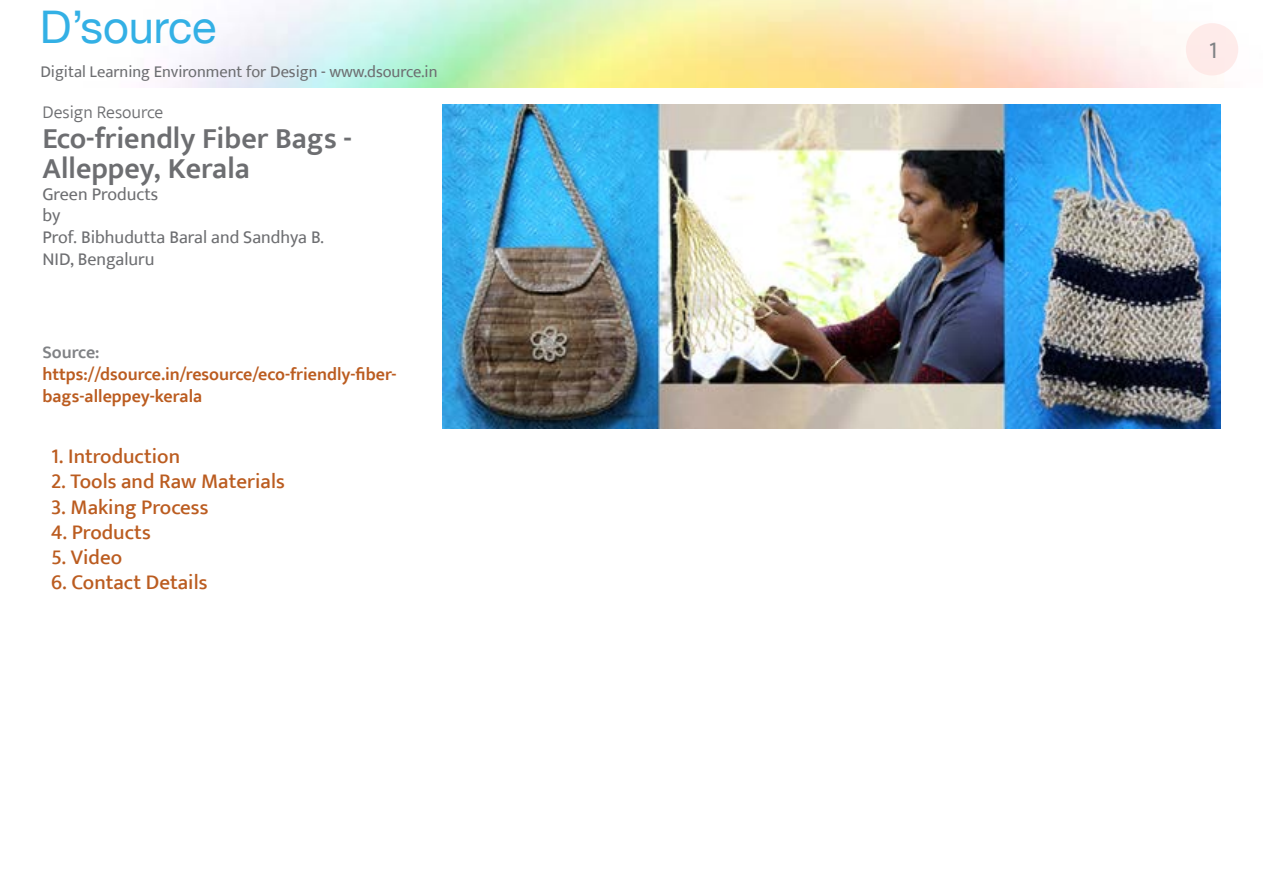
<style>
.page{position:relative;width:1263px;height:893px;background:#fff}
.page>*{position:absolute;margin:0;border:0;box-sizing:border-box;transform-origin:0 0}
.t1{font:45px "Helvetica Neue";color:#33b0e5}
.t2{font:600 30px/30px "Ek Mukta";color:#6d6e71}
.t3{font:24px "Ek Mukta";color:#808285}
.t4{font:500 21px "Ek Mukta";color:#bb5c20}
.t5{font:600 18px/21.6px "Ek Mukta";color:#bb5c20}
.t6{font:18px/21.6px "Ek Mukta";color:#6d6e71}
.t7{font:300 18px "Ek Mukta";color:#6d6e71}
.t8{font:600 18px "Ek Mukta";color:#808285}
.t9{font:16.5px "Ek Mukta";color:#6d6e71}
</style>
<div class="page">
<div style="left:1186px;top:23px;width:52px;height:52px;background:#feebea;border-radius:50%"></div>
<img style="left:442px;top:105px;width:778px;height:324px">
<h1 class="t1" style="left:40px;top:0;width:178px">D’source</h1>
<p class="t9" style="left:40px;top:62px;width:399px">Digital Learning Environment for Design - www.dsource.in</p>
<p class="t7" style="left:43px;top:101px;width:122px">Design Resource</p>
<h2 class="t2" style="left:43px;top:123px;width:311px">Eco-friendly Fiber Bags -<br>Alleppey, Kerala</h2>
<p class="t6" style="left:43px;top:183px;width:283px">Green Products<br>by<br>Prof. Bibhudutta Baral and Sandhya B.<br>NID, Bengaluru</p>
<p class="t8" style="left:43px;top:342px;width:59px">Source:</p>
<p class="t5" style="left:43px;top:363px;width:355px">https://dsource.in/resource/eco-friendly-fiber&shy;bags-alleppey-kerala</p>
<p class="t4" style="left:51px;top:444px;width:131px">1. Introduction</p>
<p class="t4" style="left:51px;top:469px;width:235px">2. Tools and Raw Materials</p>
<p class="t4" style="left:51px;top:494px;width:159px">3. Making Process</p>
<p class="t4" style="left:51px;top:519px;width:101px">4. Products</p>
<p class="t4" style="left:51px;top:544px;width:73px">5. Video</p>
<p class="t4" style="left:51px;top:570px;width:158px">6. Contact Details</p>
<p class="t3" style="left:1209px;top:35px;width:10px">1</p>
</div>
